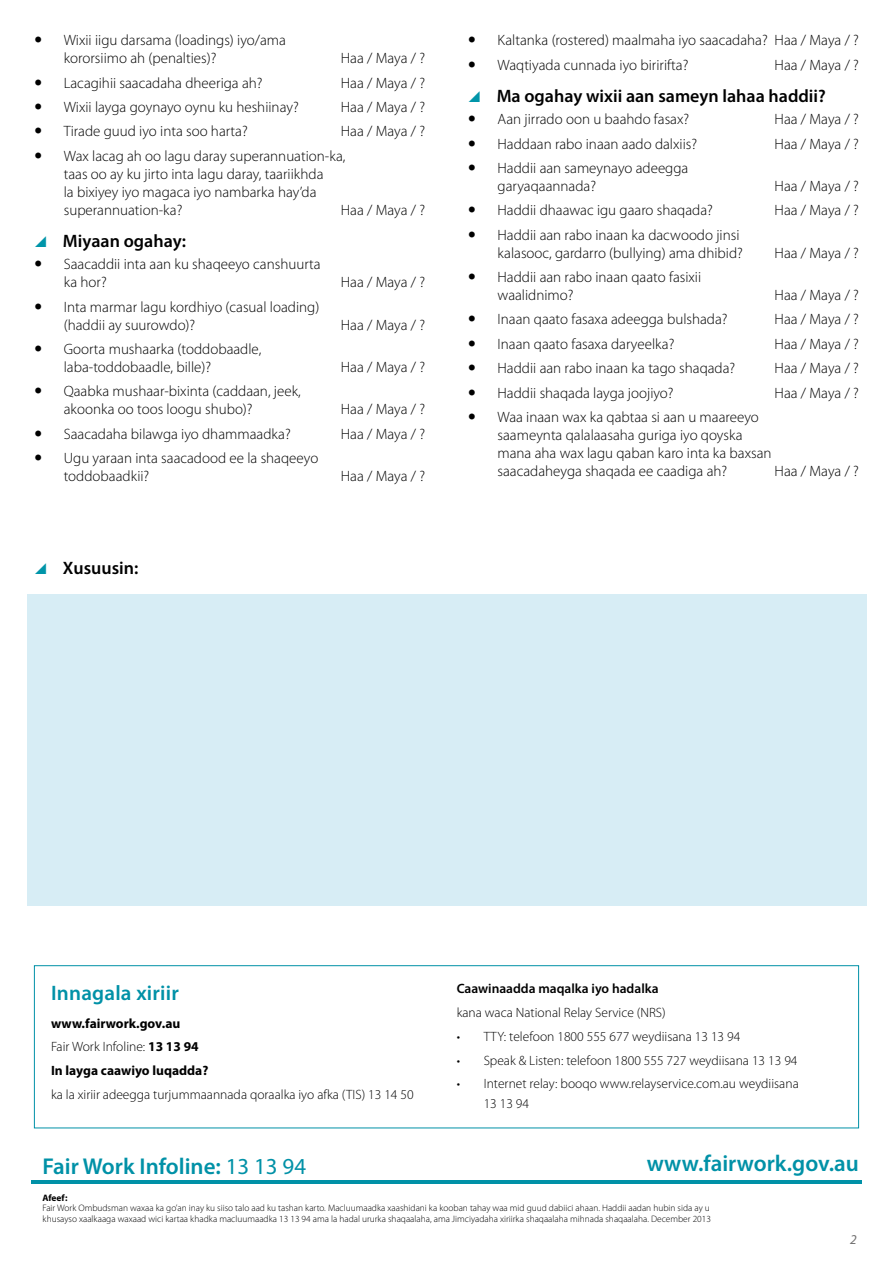
<style>
.page{position:relative;width:893px;height:1263px;background:#fff}
.page>*{position:absolute;margin:0;border:0;box-sizing:border-box;transform-origin:0 0}
.t1{font:600 22.95px "Myriad Pro";color:#0091a7}
.FW_H2{font:600 21px "Myriad Pro";letter-spacing:.01em;color:#0091a7}
.t2{font:600 18px "Myriad Pro";color:#000}
.t3{font:300 15px/18px "Myriad Pro";color:#000}
.FW_Body{font:300 13.5px/19.5px "Myriad Pro";color:#000}
.FW_Body-2{font:700 13.5px "Myriad Pro";color:#000}
.FW_Body-3{font:600 13.5px "Myriad Pro";color:#000}
.t4{font:italic 13.5px "Myriad Pro";color:#706f6f}
.FW_Body-4{font:300 9.3px/10.5px "Myriad Pro";color:#000}
.s1{font-weight:700}
.s2{font-weight:400}
</style>
<div class="page">
<div style="left:34px;top:965px;width:825px;height:163px;border:1px solid #0091a7"></div>
<div style="left:27px;top:594px;width:839px;height:312px;background:#d7edf5"></div>
<hr style="left:31px;top:1180px;width:830px;height:3px;background:#0091a7">
<p class="t3" style="left:64px;top:31px;width:224px">Wixii iigu darsama (loadings) iyo/ama kororsiimo ah (penalties)?</p>
<p class="t3" style="left:341px;top:49px;width:86px">Haa / Maya / ?</p>
<p class="t3" style="left:64px;top:74px;width:200px">Lacagihii saacadaha dheeriga ah?</p>
<p class="t3" style="left:341px;top:74px;width:86px">Haa / Maya / ?</p>
<p class="t3" style="left:64px;top:98px;width:236px">Wixii layga goynayo oynu ku heshiinay?</p>
<p class="t3" style="left:341px;top:98px;width:86px">Haa / Maya / ?</p>
<p class="t3" style="left:64px;top:122px;width:185px">Tirade guud iyo inta soo harta?</p>
<p class="t3" style="left:341px;top:122px;width:86px">Haa / Maya / ?</p>
<p class="t3" style="left:64px;top:147px;width:283px">Wax lacag ah oo lagu daray superannuation-ka, taas oo ay ku jirto inta lagu daray, taariikhda<br>la bixiyey iyo magaca iyo nambarka hay’da superannuation-ka?</p>
<p class="t3" style="left:341px;top:201px;width:86px">Haa / Maya / ?</p>
<p class="t2" style="left:63px;top:230px;width:125px">Miyaan ogahay:</p>
<p class="t3" style="left:64px;top:255px;width:258px">Saacaddii inta aan ku shaqeeyo canshuurta ka hor?</p>
<p class="t3" style="left:64px;top:298px;width:257px">Inta marmar lagu kordhiyo (casual loading) (haddii ay suurowdo)?</p>
<p class="t3" style="left:64px;top:340px;width:199px">Goorta mushaarka (toddobaadle, laba-toddobaadle, bille)?</p>
<p class="t3" style="left:64px;top:382px;width:239px">Qaabka mushaar-bixinta (caddaan, jeek, akoonka oo toos loogu shubo)?</p>
<p class="t3" style="left:341px;top:273px;width:86px">Haa / Maya / ?</p>
<p class="t3" style="left:341px;top:316px;width:86px">Haa / Maya / ?</p>
<p class="t3" style="left:341px;top:358px;width:86px">Haa / Maya / ?</p>
<p class="t3" style="left:341px;top:400px;width:86px">Haa / Maya / ?</p>
<p class="t3" style="left:64px;top:425px;width:228px">Saacadaha bilawga iyo dhammaadka?</p>
<p class="t3" style="left:341px;top:425px;width:86px">Haa / Maya / ?</p>
<p class="t3" style="left:64px;top:449px;width:256px">Ugu yaraan inta saacadood ee la shaqeeyo toddobaadkii?</p>
<p class="t3" style="left:341px;top:467px;width:86px">Haa / Maya / ?</p>
<p class="t2" style="left:63px;top:557px;width:77px">Xusuusin:</p>
<p class="t3" style="left:497px;top:31px;width:363px">Kaltanka (rostered) maalmaha iyo saacadaha? Haa / Maya / ?</p>
<p class="t3" style="left:497px;top:56px;width:192px">Waqtiyada cunnada iyo biririfta?</p>
<p class="t3" style="left:775px;top:56px;width:86px">Haa / Maya / ?</p>
<p class="t2" style="left:497px;top:84px;width:331px">Ma ogahay wixii aan sameyn lahaa haddii?</p>
<p class="t3" style="left:497px;top:110px;width:193px">Aan jirrado oon u baahdo fasax?</p>
<p class="t3" style="left:775px;top:110px;width:86px">Haa / Maya / ?</p>
<p class="t3" style="left:497px;top:134px;width:201px">Haddaan rabo inaan aado dalxiis?</p>
<p class="t3" style="left:775px;top:134px;width:86px">Haa / Maya / ?</p>
<p class="t3" style="left:497px;top:159px;width:192px">Haddii aan sameynayo adeegga garyaqaannada?</p>
<p class="t3" style="left:775px;top:177px;width:86px">Haa / Maya / ?</p>
<p class="t3" style="left:497px;top:201px;width:217px">Haddii dhaawac igu gaaro shaqada?</p>
<p class="t3" style="left:775px;top:201px;width:86px">Haa / Maya / ?</p>
<p class="t3" style="left:497px;top:226px;width:247px">Haddii aan rabo inaan ka dacwoodo jinsi kalasooc, gardarro (bullying) ama dhibid?</p>
<p class="t3" style="left:775px;top:244px;width:86px">Haa / Maya / ?</p>
<p class="t3" style="left:497px;top:268px;width:205px">Haddii aan rabo inaan qaato fasixii waalidnimo?</p>
<p class="t3" style="left:775px;top:286px;width:86px">Haa / Maya / ?</p>
<p class="t3" style="left:497px;top:310px;width:232px">Inaan qaato fasaxa adeegga bulshada?</p>
<p class="t3" style="left:775px;top:310px;width:86px">Haa / Maya / ?</p>
<p class="t3" style="left:497px;top:335px;width:178px">Inaan qaato fasaxa daryeelka?</p>
<p class="t3" style="left:775px;top:335px;width:86px">Haa / Maya / ?</p>
<p class="t3" style="left:497px;top:359px;width:239px">Haddii aan rabo inaan ka tago shaqada?</p>
<p class="t3" style="left:775px;top:359px;width:86px">Haa / Maya / ?</p>
<p class="t3" style="left:497px;top:383px;width:178px">Haddii shaqada layga joojiyo?</p>
<p class="t3" style="left:775px;top:383px;width:86px">Haa / Maya / ?</p>
<p class="t3" style="left:497px;top:408px;width:276px">Waa inaan wax ka qabtaa si aan u maareeyo saameynta qalalaasaha guriga iyo qoyska mana aha wax lagu qaban karo inta ka baxsan saacadaheyga shaqada ee caadiga ah?</p>
<p class="t3" style="left:775px;top:462px;width:86px">Haa / Maya / ?</p>
<p class="FW_H2" style="left:51px;top:979px;width:129px">Innagala xiriir</p>
<p class="FW_Body-2" style="left:51px;top:1014px;width:131px">www.fairwork.gov.au</p>
<p class="FW_Body" style="left:51px;top:1037px;width:149px">Fair Work Infoline: <span class="s1">13 13 94</span></p>
<p class="FW_Body-2" style="left:51px;top:1062px;width:159px">In layga caawiyo luqadda?</p>
<p class="FW_Body" style="left:51px;top:1084px;width:364px">ka la xiriir adeegga turjummaannada qoraalka iyo afka (TIS) 13 14 50</p>
<p class="FW_Body-3" style="left:457px;top:980px;width:203px">Caawinaadda maqalka iyo hadalka</p>
<p class="FW_Body" style="left:457px;top:1003px;width:211px">kana waca National Relay Service (NRS)</p>
<p class="FW_Body" style="left:457px;top:1026px;width:285px">• TTY: telefoon 1800 555 677 weydiisana 13 13 94</p>
<p class="FW_Body" style="left:457px;top:1050px;width:342px">• Speak &amp; Listen: telefoon 1800 555 727 weydiisana 13 13 94</p>
<p class="FW_Body" style="left:484px;top:1074px;width:317px;text-indent:-27px">• Internet relay: booqo www.relayservice.com.au weydiisana<br>13 13 94</p>
<h1 class="t1" style="left:43px;top:1151px;width:265px">Fair Work Infoline: <span class="s2">13 13 94</span></h1>
<h1 class="t1" style="left:647px;top:1149px;width:214px">www.fairwork.gov.au</h1>
<p class="FW_Body-4" style="left:43px;top:1192px;width:670px"><span class="s1">Afeef:<br></span>Fair Work Ombudsman waxaa ka go’an inay ku siiso talo aad ku tashan karto. Macluumaadka xaashidani ka kooban tahay waa mid guud dabiici ahaan. Haddii aadan hubin sida ay u khusayso xaalkaaga waxaad wici kartaa khadka macluumaadka 13 13 94 ama la hadal ururka shaqaalaha, ama Jimciyadaha xiriirka shaqaalaha mihnada shaqaalaha. December 2013</p>
<p class="t4" style="left:850px;top:1231px;width:8px">2</p>
</div>
